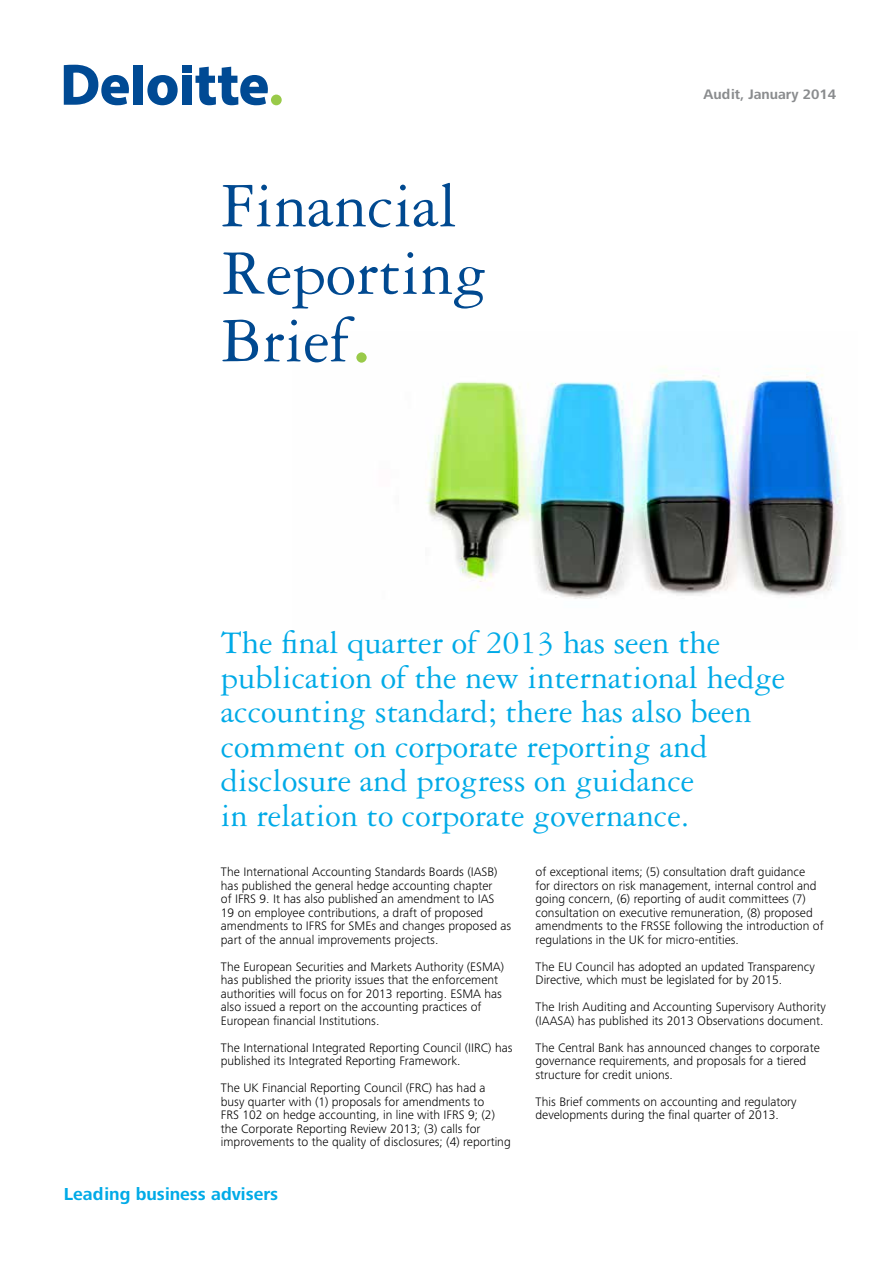
<style>
.page{position:relative;width:893px;height:1263px;background:#fff}
.page>*{position:absolute;margin:0;border:0;box-sizing:border-box;transform-origin:0 0}
.t1{font:67.5px/67.5px "Garamond 3 LT Std";color:#004990}
.t2{font:34.5px/34.5px "Garamond 3 LT Std";color:#00aae7}
.t3{font:700 18px "Frutiger Next Pro";color:#00aae7}
.t4{font:700 14.25px "Frutiger Next Pro";color:#8a8c8e}
.t5{font:300 12.75px/13.5px "Frutiger Next Pro";color:#000}
.s1{font-size:105px;color:#99ca49}
</style>
<div class="page">
<img style="left:426px;top:368px;width:416px;height:231px">
<div style="left:133px;top:65px;width:10px;height:40px;background:#004a94"></div>
<svg style="left:147px;top:75px;width:31px;height:30px"></svg>
<div style="left:182px;top:76px;width:10px;height:29px;background:#004a94"></div>
<div style="left:182px;top:65px;width:10px;height:8px;background:#004a94"></div>
<svg style="left:196px;top:67px;width:72px;height:38px"></svg>
<div style="left:271px;top:95px;width:11px;height:10px;background:#99ca49;border-radius:50%"></div>
<svg style="left:64px;top:65px;width:65px;height:40px"></svg>
<h1 class="t1" style="left:221px;top:172px;width:268px">Financial<br>Reporting<br>Brief<span class="s1">.</span></h1>
<p class="t4" style="left:704px;top:86px;width:134px">Audit, January 2014</p>
<h2 class="t2" style="left:221px;top:626px;width:566px">The final quarter of 2013 has seen the publication of the new international hedge accounting standard; there has also been comment on corporate reporting and disclosure and progress on guidance<br>in relation to corporate governance.</h2>
<p class="t5" style="left:221px;top:865px;width:292px">The International Accounting Standards Boards (IASB) has published the general hedge accounting chapter<br>of IFRS 9. It has also published an amendment to IAS<br>19 on employee contributions, a draft of proposed amendments to IFRS for SMEs and changes proposed as part of the annual improvements projects.</p>
<p class="t5" style="left:221px;top:960px;width:285px">The European Securities and Markets Authority (ESMA) has published the priority issues that the enforcement authorities will focus on for 2013 reporting. ESMA has also issued a report on the accounting practices of European financial Institutions.</p>
<p class="t5" style="left:221px;top:1041px;width:293px">The International Integrated Reporting Council (IIRC) has published its Integrated Reporting Framework.</p>
<p class="t5" style="left:221px;top:1081px;width:291px">The UK Financial Reporting Council (FRC) has had a busy quarter with (1) proposals for amendments to<br>FRS 102 on hedge accounting, in line with IFRS 9; (2) the Corporate Reporting Review 2013; (3) calls for improvements to the quality of disclosures; (4) reporting</p>
<h3 class="t3" style="left:64px;top:1183px;width:216px">Leading business advisers</h3>
<p class="t5" style="left:536px;top:865px;width:290px">of exceptional items; (5) consultation draft guidance<br>for directors on risk management, internal control and going concern, (6) reporting of audit committees (7) consultation on executive remuneration, (8) proposed amendments to the FRSSE following the introduction of regulations in the UK for micro-entities.</p>
<p class="t5" style="left:536px;top:960px;width:281px">The EU Council has adopted an updated Transparency<br>Directive, which must be legislated for by 2015.</p>
<p class="t5" style="left:536px;top:1000px;width:292px">The Irish Auditing and Accounting Supervisory Authority (IAASA) has published its 2013 Observations document.</p>
<p class="t5" style="left:536px;top:1041px;width:286px">The Central Bank has announced changes to corporate governance requirements, and proposals for a tiered structure for credit unions.</p>
<p class="t5" style="left:536px;top:1095px;width:263px">This Brief comments on accounting and regulatory developments during the final quarter of 2013.</p>
</div>
